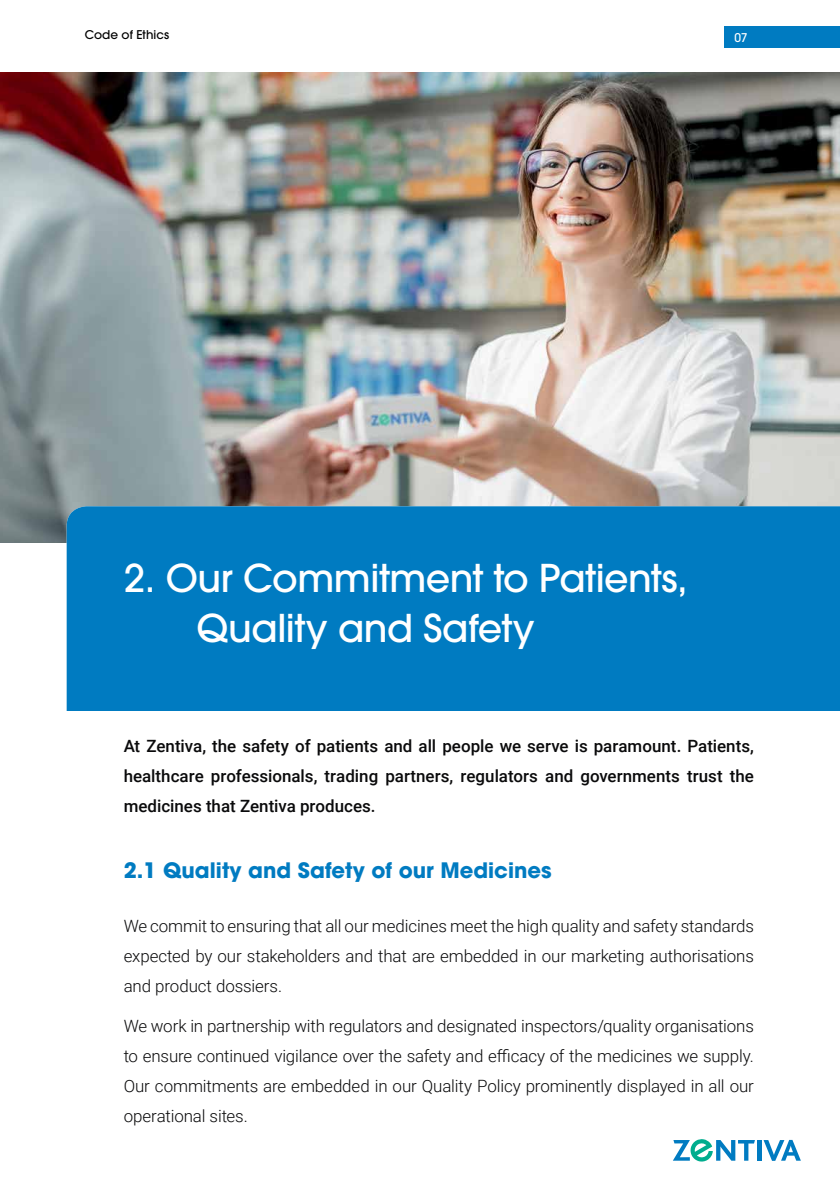
<style>
.page{position:relative;width:840px;height:1191px;background:#fff}
.page>*{position:absolute;margin:0;border:0;box-sizing:border-box;transform-origin:0 0}
.t1{font:500 38px/50px "ITC Avant Garde Pro";letter-spacing:-.015em;color:#fff}
.t2{font:700 21.2px "ITC Avant Garde Pro";color:#007bc1}
.t3{font:300 17px/30px "Roboto";letter-spacing:-.01em;color:#0a0a0b;text-align:justify}
.t4{font:500 17px/30px "Roboto";color:#0a0a0b;text-align:justify}
.t5{font:500 12px "ITC Avant Garde Pro";letter-spacing:.01em;color:#000}
.t6{font:500 12px "ITC Avant Garde Pro";color:#fff}
</style>
<div class="page">
<img style="left:0;top:72px;width:839px;height:471px">
<div style="left:67px;top:506px;width:772px;height:204px;background:#007bc1"></div>
<div style="left:756px;top:1140px;width:5px;height:20px;background:#007bc1"></div>
<svg style="left:763px;top:1139px;width:37px;height:21px"></svg>
<svg style="left:673px;top:1139px;width:81px;height:23px"></svg>
<div style="left:722px;top:26px;width:117px;height:22px;background:#007bc1"></div>
<p class="t5" style="left:85px;top:27px;width:86px">Code of Ethics</p>
<p class="t6" style="left:734px;top:30px;width:15px">07</p>
<h1 class="t1" style="left:196px;top:553px;width:492px;text-indent:-72px">2. Our Commitment to Patients,<br>Quality and Safety</h1>
<p class="t4" style="left:124px;top:730px;width:631px">At Zentiva, the safety of patients and all people we serve is paramount. Patients, healthcare professionals, trading partners, regulators and governments trust the medicines that Zentiva produces.</p>
<p class="t2" style="left:124px;top:855px;width:429px">2.1 Quality and Safety of our Medicines</p>
<p class="t3" style="left:124px;top:910px;width:631px">We commit to ensuring that all our medicines meet the high quality and safety standards expected by our stakeholders and that are embedded in our marketing authorisations and product dossiers.</p>
<p class="t3" style="left:124px;top:1010px;width:631px">We work in partnership with regulators and designated inspectors/quality organisations to ensure continued vigilance over the safety and efficacy of the medicines we supply.<br>Our commitments are embedded in our Quality Policy prominently displayed in all our operational sites.</p>
</div>
